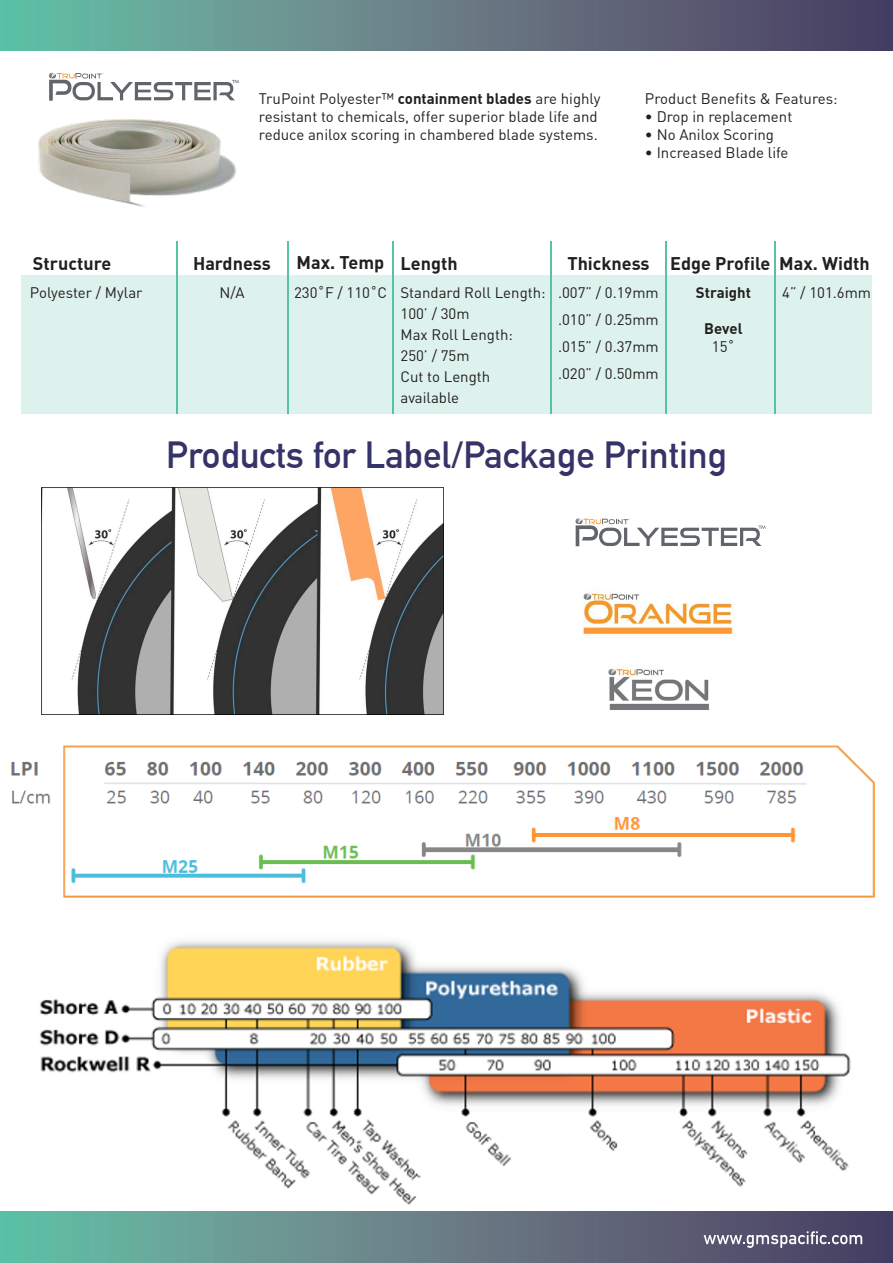
<style>
.page{position:relative;width:893px;height:1263px;background:#fff}
.page>*{position:absolute;margin:0;border:0;box-sizing:border-box;transform-origin:0 0}
.t1{font:700 37.05px "DIN Alternate";color:#363368}
.t2{font:700 18px "DIN";color:#231f20}
.t3{font:15px/21px "DIN";color:#231f20}
.t4{font:700 15px "DIN";color:#231f20}
.s1{font-weight:700}
</style>
<div class="page">
<img style="left:40px;top:941px;width:811px;height:264px">
<svg style="left:0;top:1212px;width:893px;height:51px"></svg>
<svg style="left:0;top:0;width:893px;height:51px"></svg>
<svg style="left:704px;top:1231px;width:158px;height:17px"></svg>
<img style="left:608px;top:666px;width:104px;height:44px">
<img style="left:583px;top:591px;width:150px;height:44px">
<img style="left:41px;top:487px;width:402px;height:227px">
<img style="left:10px;top:745px;width:865px;height:153px">
<div style="left:21px;top:275px;width:851px;height:138px;background:#def2ed"></div>
<hr style="left:176px;top:241px;width:1px;height:172px;background:#59c1a5">
<hr style="left:392px;top:241px;width:2px;height:172px;background:#59c1a5">
<hr style="left:550px;top:241px;width:2px;height:172px;background:#59c1a5">
<hr style="left:665px;top:241px;width:2px;height:173px;background:#59c1a5">
<hr style="left:774px;top:241px;width:2px;height:172px;background:#59c1a5">
<hr style="left:288px;top:241px;width:1px;height:172px;background:#59c1a5">
<svg style="left:49px;top:73px;width:190px;height:28px"></svg>
<svg style="left:575px;top:518px;width:191px;height:28px"></svg>
<img style="left:38px;top:119px;width:198px;height:88px">
<p class="t3" style="left:259px;top:90px;width:343px;line-height:18px">TruPoint Polyester™ <span class="s1">containment blades</span> are highly resistant to chemicals, offer superior blade life and reduce anilox scoring in chambered blade systems.</p>
<p class="t3" style="left:645px;top:88px;width:194px">Product Benefits &amp; Features:</p>
<p class="t3" style="left:645px;top:106px;width:149px">• Drop in replacement</p>
<p class="t3" style="left:645px;top:124px;width:131px">• No Anilox Scoring</p>
<p class="t3" style="left:645px;top:142px;width:145px">• Increased Blade life</p>
<p class="t2" style="left:33px;top:251px;width:80px">Structure</p>
<p class="t2" style="left:193px;top:251px;width:79px">Hardness</p>
<p class="t2" style="left:296px;top:251px;width:89px">Max. Temp</p>
<p class="t2" style="left:400px;top:252px;width:59px">Length</p>
<p class="t2" style="left:567px;top:251px;width:304px">Thickness Edge Profile Max. Width</p>
<p class="t3" style="left:294px;top:281px;width:95px">230˚F / 110˚C</p>
<p class="t3" style="left:558px;top:278px;width:102px;line-height:27px;text-align:justify">.007” / 0.19mm .010” / 0.25mm .015” / 0.37mm .020” / 0.50mm</p>
<p class="t4" style="left:696px;top:283px;width:57px">Straight</p>
<p class="t3" style="left:400px;top:281px;width:147px">Standard Roll Length:</p>
<p class="t3" style="left:782px;top:281px;width:90px">4” / 101.6mm</p>
<p class="t3" style="left:400px;top:302px;width:114px">100’ / 30m<br>Max Roll Length:<br>250’ / 75m<br>Cut to Length available</p>
<p class="t3" style="left:30px;top:281px;width:114px">Polyester / Mylar</p>
<p class="t3" style="left:219px;top:282px;width:27px">N/A</p>
<p class="t4" style="left:704px;top:319px;width:40px">Bevel</p>
<p class="t3" style="left:712px;top:336px;width:25px">15˚</p>
<h1 class="t1" style="left:166px;top:433px;width:562px">Products for Label/Package Printing</h1>
</div>
